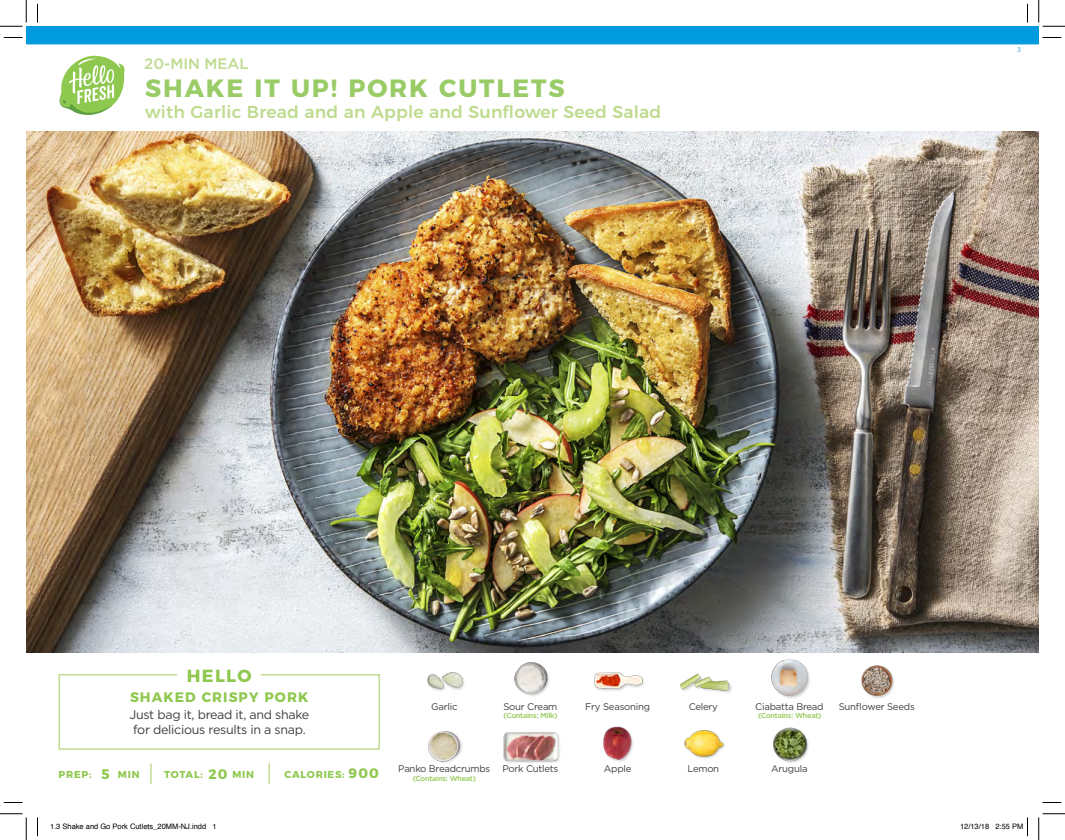
<style>
.page{position:relative;width:1065px;height:840px;background:#fff}
.page>*{position:absolute;margin:0;border:0;box-sizing:border-box;transform-origin:0 0}
.t1{font:700 25px "Montserrat";letter-spacing:.075em;color:#9c6}
.t2{font:700 17.5px "Montserrat";letter-spacing:.075em;color:#8fc84e}
.t3{font:500 17.25px "Montserrat";letter-spacing:.01em;color:#bedb8e}
.t4{font:500 15px "Gotham";color:#bedb8e}
.t5{font:700 13.75px "Montserrat";letter-spacing:.075em;color:#8fc84e}
.t6{font:12.5px/15px "Gotham";letter-spacing:-.025em;color:#3e3e3f}
.t7{font:700 10px "Montserrat";letter-spacing:.075em;color:#8fc84e}
.t8{font:9.62px "Gotham";letter-spacing:-.025em;color:#3e3e3f}
.t9{font:7.5px "Helvetica";color:#000}
.t10{font:500 7.25px "Gotham";letter-spacing:-.025em;color:#8fc84e}
.t11{font:6.25px "Gotham";color:#1c97d5}
</style>
<div class="page">
<div style="left:26px;top:26px;width:1013px;height:18px;background:#009bde"></div>
<img style="left:26px;top:131px;width:1013px;height:521px">
<svg style="left:58px;top:674px;width:322px;height:76px"></svg>
<img style="left:427px;top:672px;width:37px;height:19px">
<div style="left:428px;top:731px;width:35px;height:33px;background:#231f20;opacity:.2"></div>
<img style="left:428px;top:731px;width:35px;height:30px">
<div style="left:594px;top:673px;width:51px;height:19px;background:#231f20;opacity:.2"></div>
<img style="left:594px;top:672px;width:49px;height:20px">
<div style="left:603px;top:727px;width:32px;height:36px;background:#231f20;opacity:.2"></div>
<img style="left:603px;top:726px;width:32px;height:35px">
<img style="left:514px;top:662px;width:35px;height:34px">
<div style="left:504px;top:731px;width:57px;height:33px;background:#231f20;opacity:.2"></div>
<img style="left:504px;top:731px;width:54px;height:30px">
<img style="left:680px;top:673px;width:52px;height:20px">
<div style="left:684px;top:729px;width:42px;height:31px;background:#231f20;opacity:.2"></div>
<img style="left:684px;top:729px;width:40px;height:31px">
<div style="left:771px;top:659px;width:40px;height:40px;background:#231f20;opacity:.2"></div>
<img style="left:772px;top:659px;width:36px;height:37px">
<div style="left:773px;top:727px;width:37px;height:37px;background:#231f20;opacity:.2"></div>
<img style="left:773px;top:727px;width:37px;height:34px">
<img style="left:861px;top:665px;width:33px;height:33px">
<hr style="left:150px;top:763px;width:2px;height:21px;background:#bedb8e">
<svg style="left:269px;top:763px;width:1px;height:21px"></svg>
<svg style="left:59px;top:55px;width:66px;height:60px"></svg>
<svg style="left:4px;top:37px;width:18px;height:1px"></svg>
<svg style="left:1043px;top:37px;width:18px;height:1px"></svg>
<svg style="left:4px;top:802px;width:18px;height:1px"></svg>
<svg style="left:1043px;top:802px;width:18px;height:1px"></svg>
<svg style="left:37px;top:4px;width:1px;height:18px"></svg>
<svg style="left:37px;top:818px;width:1px;height:18px"></svg>
<svg style="left:1027px;top:4px;width:1px;height:18px"></svg>
<svg style="left:0;top:0;width:27px;height:27px"></svg>
<svg style="left:0;top:814px;width:27px;height:26px"></svg>
<svg style="left:1039px;top:0;width:26px;height:27px"></svg>
<svg style="left:1039px;top:814px;width:26px;height:26px"></svg>
<svg style="left:1027px;top:818px;width:1px;height:18px"></svg>
<h3 class="t4" style="left:144px;top:54px;width:106px">20-MIN MEAL</h3>
<h1 class="t1" style="left:145px;top:67px;width:421px">SHAKE IT UP! PORK CUTLETS</h1>
<h3 class="t3" style="left:145px;top:98px;width:518px">with Garlic Bread and an Apple and Sunflower Seed Salad</h3>
<p class="t11" style="left:1017px;top:46px;width:5px">3</p>
<h2 class="t2" style="left:187px;top:661px;width:66px">HELLO</h2>
<h3 class="t5" style="left:130px;top:686px;width:180px">SHAKED CRISPY PORK</h3>
<p class="t6" style="left:130px;top:707px;width:181px">Just bag it, bread it, and shake for delicious results in a snap.</p>
<p class="t8" style="left:431px;top:700px;width:28px">Garlic</p>
<p class="t8" style="left:503px;top:700px;width:56px">Sour Cream</p>
<p class="t10" style="left:504px;top:711px;width:55px">(Contains: Milk)</p>
<p class="t8" style="left:585px;top:700px;width:67px">Fry Seasoning</p>
<p class="t8" style="left:689px;top:700px;width:31px">Celery</p>
<p class="t8" style="left:755px;top:700px;width:70px">Ciabatta Bread</p>
<p class="t10" style="left:758px;top:711px;width:65px">(Contains: Wheat)</p>
<p class="t8" style="left:839px;top:700px;width:78px">Sunflower Seeds</p>
<h3 class="t5" style="left:101px;top:762px;width:10px">5</h3>
<h3 class="t5" style="left:208px;top:762px;width:20px">20</h3>
<h3 class="t5" style="left:349px;top:762px;width:32px">900</h3>
<p class="t7" style="left:59px;top:766px;width:35px">PREP:</p>
<p class="t7" style="left:118px;top:766px;width:23px">MIN</p>
<p class="t7" style="left:164px;top:766px;width:40px">TOTAL:</p>
<p class="t7" style="left:232px;top:766px;width:23px">MIN</p>
<p class="t7" style="left:284px;top:766px;width:62px">CALORIES:</p>
<p class="t8" style="left:398px;top:762px;width:94px">Panko Breadcrumbs</p>
<p class="t10" style="left:413px;top:773px;width:65px">(Contains: Wheat)</p>
<p class="t8" style="left:502px;top:762px;width:57px">Pork Cutlets</p>
<p class="t8" style="left:604px;top:762px;width:29px">Apple</p>
<p class="t8" style="left:687px;top:762px;width:33px">Lemon</p>
<p class="t8" style="left:771px;top:762px;width:38px">Arugula</p>
<p class="t9" style="left:50px;top:820px;width:168px">1.3 Shake and Go Pork Cutlets_20MM-NJ.indd 1</p>
<p class="t9" style="left:960px;top:820px;width:65px">12/13/18 2:55 PM</p>
</div>
